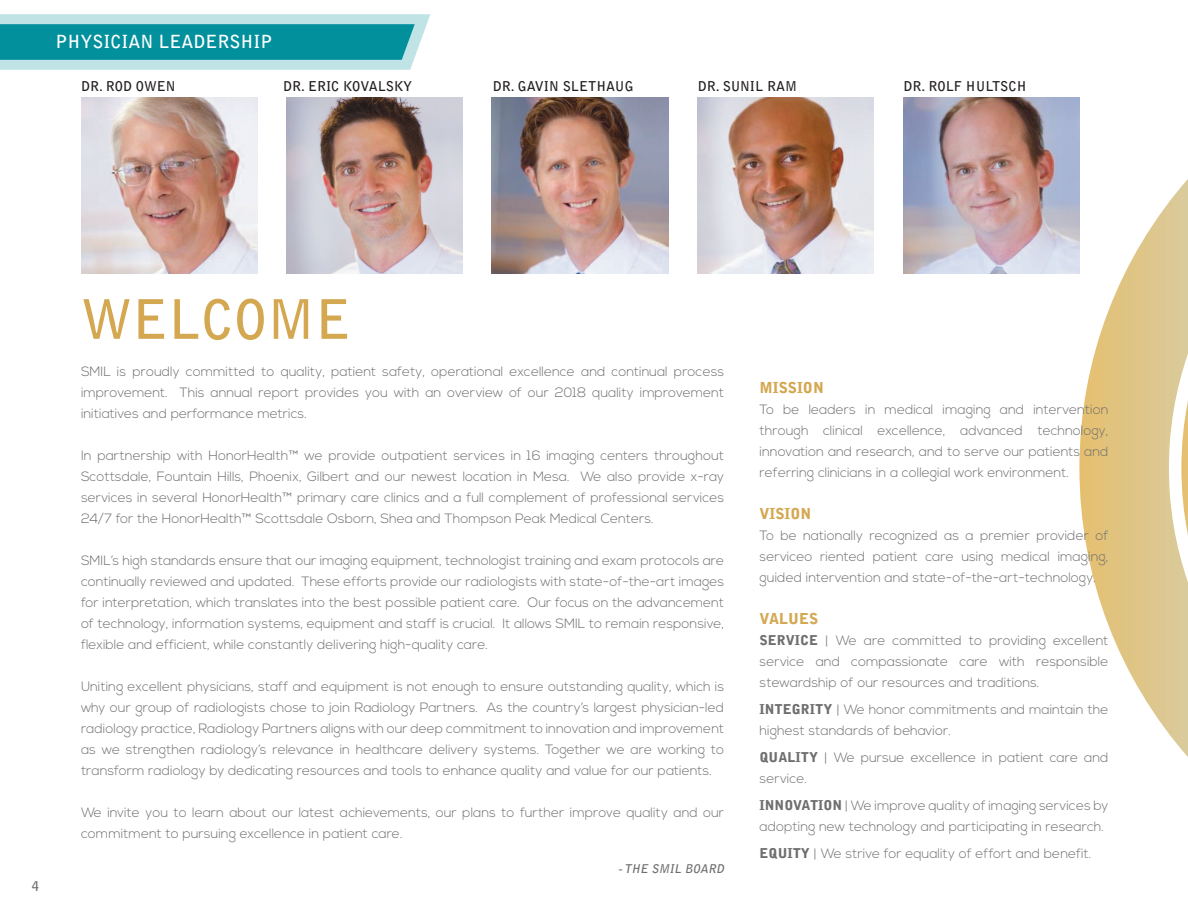
<style>
.page{position:relative;width:1188px;height:918px;background:#fff}
.page>*{position:absolute;margin:0;border:0;box-sizing:border-box;transform-origin:0 0}
.t1{font:700 54px "Bell Gothic Std";color:#d4a751}
.t2{font:700 18px "Bell Gothic Std";color:#fff}
.t3{font:900 15px "Bell Gothic Std";color:#d4a751}
.t4{font:300 13.5px/21px "Nexa";color:#6e6e6e;text-align:justify}
.t5{font:700 13.5px "Bell Gothic Std";color:#231f20}
.t6{font:700 13.35px "Bell Gothic Std";color:#6e6e6e}
.t7{font:italic 700 12px "Bell Gothic Std";color:#6e6e6e}
.s1{font-family:"Bell Gothic Std";font-weight:900}
</style>
<div class="page">
<img style="left:81px;top:98px;width:176px;height:176px">
<img style="left:904px;top:98px;width:176px;height:176px">
<img style="left:698px;top:98px;width:176px;height:176px">
<img style="left:492px;top:98px;width:176px;height:176px">
<img style="left:286px;top:98px;width:176px;height:176px">
<svg style="left:1079px;top:179px;width:102px;height:570px"></svg>
<svg style="left:1181px;top:179px;width:7px;height:578px"></svg>
<svg style="left:0;top:14px;width:430px;height:56px;background:#4fb1ba"></svg>
<h2 class="t2" style="left:55px;top:31px;width:218px">PHYSICIAN LEADERSHIP</h2>
<p class="t5" style="left:81px;top:78px;width:96px">DR. ROD OWEN</p>
<p class="t5" style="left:283px;top:78px;width:131px">DR. ERIC KOVALSKY</p>
<p class="t5" style="left:493px;top:78px;width:142px">DR. GAVIN SLETHAUG</p>
<p class="t5" style="left:698px;top:78px;width:101px">DR. SUNIL RAM</p>
<p class="t5" style="left:904px;top:78px;width:125px">DR. ROLF HULTSCH</p>
<p class="t6" style="left:32px;top:878px;width:9px">4</p>
<h1 class="t1" style="left:81px;top:287px;width:271px">WELCOME</h1>
<p class="t4" style="left:81px;top:362px;width:645px">SMIL is proudly committed to quality, patient safety, operational excellence and continual process improvement. This annual report provides you with an overview of our 2018 quality improvement initiatives and performance metrics.</p>
<p class="t4" style="left:81px;top:446px;width:645px">In partnership with HonorHealth™ we provide outpatient services in 16 imaging centers throughout Scottsdale, Fountain Hills, Phoenix, Gilbert and our newest location in Mesa. We also provide x-ray services in several HonorHealth™ primary care clinics and a full complement of professional services 24/7 for the HonorHealth™ Scottsdale Osborn, Shea and Thompson Peak Medical Centers.</p>
<p class="t4" style="left:81px;top:551px;width:645px">SMIL’s high standards ensure that our imaging equipment, technologist training and exam protocols are continually reviewed and updated. These efforts provide our radiologists with state-of-the-art images for interpretation, which translates into the best possible patient care. Our focus on the advancement of technology, information systems, equipment and staff is crucial. It allows SMIL to remain responsive, flexible and efficient, while constantly delivering high-quality care.</p>
<p class="t4" style="left:81px;top:677px;width:645px">Uniting excellent physicians, staff and equipment is not enough to ensure outstanding quality, which is why our group of radiologists chose to join Radiology Partners. As the country’s largest physician-led radiology practice, Radiology Partners aligns with our deep commitment to innovation and improvement as we strengthen radiology’s relevance in healthcare delivery systems. Together we are working to transform radiology by dedicating resources and tools to enhance quality and value for our patients.</p>
<p class="t4" style="left:81px;top:803px;width:645px">We invite you to learn about our latest achievements, our plans to further improve quality and our commitment to pursuing excellence in patient care.</p>
<p class="t7" style="left:618px;top:861px;width:110px">-THE SMIL BOARD</p>
<p class="t3" style="left:760px;top:379px;width:66px">MISSION</p>
<p class="t4" style="left:760px;top:399px;width:350px">To be leaders in medical imaging and intervention through clinical excellence, advanced technology, innovation and research, and to serve our patients and referring clinicians in a collegial work environment.</p>
<p class="t3" style="left:760px;top:505px;width:53px">VISION</p>
<p class="t4" style="left:760px;top:525px;width:350px">To be nationally recognized as a premier provider of serviceo riented patient care using medical imaging, guided intervention and state-of-the-art-technology.</p>
<p class="t3" style="left:760px;top:610px;width:60px">VALUES</p>
<p class="t4" style="left:760px;top:630px;width:350px"><span class="s1">SERVICE</span> | We are committed to providing excellent service and compassionate care with responsible stewardship of our resources and traditions.</p>
<p class="t4" style="left:760px;top:699px;width:350px"><span class="s1">INTEGRITY</span> | We honor commitments and maintain the highest standards of behavior.</p>
<p class="t4" style="left:760px;top:747px;width:350px"><span class="s1">QUALITY</span> | We pursue excellence in patient care and service.</p>
<p class="t4" style="left:760px;top:795px;width:350px"><span class="s1">INNOVATION</span> | We improve quality of imaging services by adopting new technology and participating in research.</p>
<p class="t4" style="left:760px;top:843px;width:333px"><span class="s1">EQUITY</span> | We strive for equality of effort and benefit.</p>
</div>
